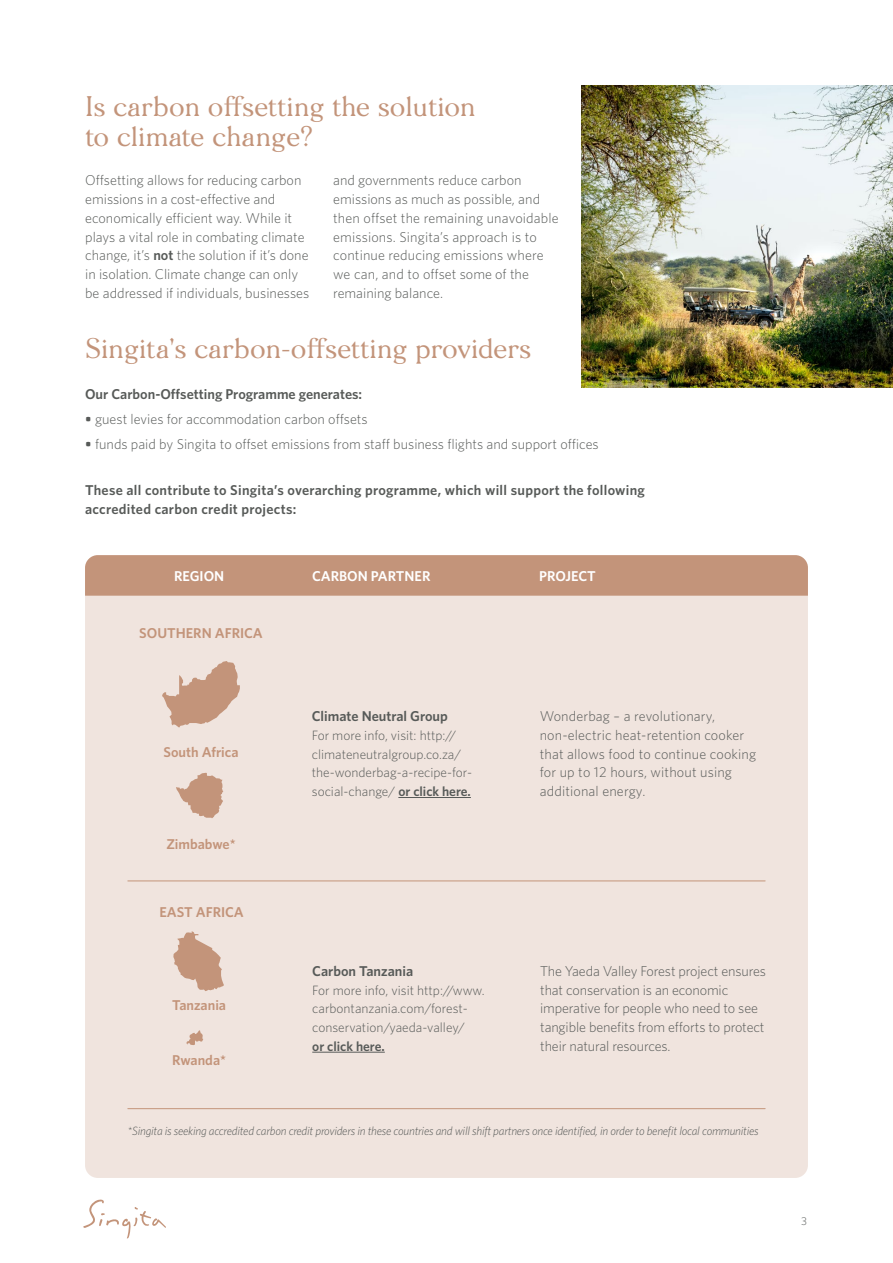
<style>
.page{position:relative;width:893px;height:1263px;background:#fff}
.page>*{position:absolute;margin:0;border:0;box-sizing:border-box;transform-origin:0 0}
.t1{font:27px/30px "Morion";color:#c3947a}
.t2{font:300 14.25px/18.8px "Whitney";color:#575a58}
.t3{font:600 14.25px/18.8px "Whitney";letter-spacing:.015em;color:#575a58}
.t4{font:600 14.25px "Whitney";color:#c3947a}
.t5{font:600 14.25px "Whitney";color:#fff}
.t6{font:300 13.5px/18.8px "Whitney";color:#575a58}
.t7{font:600 13.5px "Whitney";color:#575a58}
.t8{font:italic 300 12px "Whitney";letter-spacing:-.02em;color:#575a58}
.t9{font:300 11.25px "Whitney";color:#575a58}
.s1{font-weight:600}
</style>
<div class="page">
<div style="left:85px;top:555px;width:723px;height:623px;background:#f0e4de;border-radius:13px"></div>
<img style="left:581px;top:85px;width:312px;height:302px">
<svg style="left:83px;top:1199px;width:83px;height:39px"></svg>
<div style="left:85px;top:555px;width:723px;height:41px;background:#c3947a"></div>
<hr style="left:398px;top:797px;width:73px;height:1px;background:#575a58">
<svg style="left:162px;top:661px;width:78px;height:67px"></svg>
<svg style="left:173px;top:931px;width:51px;height:60px"></svg>
<hr style="left:312px;top:1052px;width:73px;height:1px;background:#575a58">
<svg style="left:176px;top:773px;width:47px;height:45px"></svg>
<svg style="left:187px;top:1030px;width:16px;height:15px"></svg>
<hr style="left:128px;top:881px;width:637px;height:1px;background:#c3947a">
<hr style="left:128px;top:1108px;width:637px;height:1px;background:#c3947a">
<h1 class="t1" style="left:85px;top:88px;width:392px">Is carbon offsetting the solution to climate change?</h1>
<p class="t2" style="left:85px;top:171px;width:226px">Offsetting allows for reducing carbon emissions in a cost-effective and economically efficient way. While it plays a vital role in combating climate change, it’s <span class="s1">not</span> the solution if it’s done in isolation. Climate change can only be addressed if individuals, businesses</p>
<p class="t2" style="left:333px;top:171px;width:227px">and governments reduce carbon emissions as much as possible, and then offset the remaining unavoidable emissions. Singita’s approach is to continue reducing emissions where we can, and to offset some of the remaining balance.</p>
<h1 class="t1" style="left:85px;top:330px;width:448px">Singita’s carbon-offsetting providers</h1>
<p class="t3" style="left:85px;top:384px;width:279px">Our Carbon-Offsetting Programme generates:</p>
<p class="t2" style="left:85px;top:409px;width:284px"><span class="s1">•</span> guest levies for accommodation carbon offsets</p>
<p class="t2" style="left:85px;top:434px;width:515px"><span class="s1">•</span> funds paid by Singita to offset emissions from staff business flights and support offices</p>
<p class="t3" style="left:85px;top:480px;width:561px">These all contribute to Singita’s overarching programme, which will support the following accredited carbon credit projects:</p>
<p class="t5" style="left:174px;top:567px;width:52px">REGION</p>
<p class="t5" style="left:312px;top:567px;width:120px">CARBON PARTNER</p>
<p class="t5" style="left:539px;top:567px;width:58px">PROJECT</p>
<p class="t4" style="left:139px;top:624px;width:125px">SOUTHERN AFRICA</p>
<p class="t4" style="left:163px;top:742px;width:77px">South Africa</p>
<p class="t4" style="left:166px;top:835px;width:71px">Zimbabwe*</p>
<p class="t4" style="left:159px;top:902px;width:86px">EAST AFRICA</p>
<p class="t4" style="left:172px;top:996px;width:55px">Tanzania</p>
<p class="t4" style="left:172px;top:1050px;width:55px">Rwanda*</p>
<p class="t3" style="left:312px;top:706px;width:138px">Climate Neutral Group</p>
<p class="t6" style="left:312px;top:725px;width:162px">For more info, visit: http:// climateneutralgroup.co.za/ the-wonderbag-a-recipe-for&shy;social-change/ <span class="s1">or click here.</span></p>
<p class="t3" style="left:312px;top:961px;width:102px">Carbon Tanzania</p>
<p class="t6" style="left:312px;top:980px;width:174px">For more info, visit http://www. carbontanzania.com/forest&shy;conservation/yaeda-valley/</p>
<p class="t7" style="left:312px;top:1037px;width:74px">or click here.</p>
<p class="t2" style="left:540px;top:706px;width:218px">Wonderbag – a revolutionary, non-electric heat-retention cooker that allows food to continue cooking for up to 12 hours, without using additional energy.</p>
<p class="t2" style="left:540px;top:961px;width:227px">The Yaeda Valley Forest project ensures that conservation is an economic imperative for people who need to see tangible benefits from efforts to protect their natural resources.</p>
<p class="t8" style="left:128px;top:1123px;width:632px">*Singita is seeking accredited carbon credit providers in these countries and will shift partners once identified, in order to benefit local communities</p>
<p class="t9" style="left:801px;top:1213px;width:7px">3</p>
</div>
